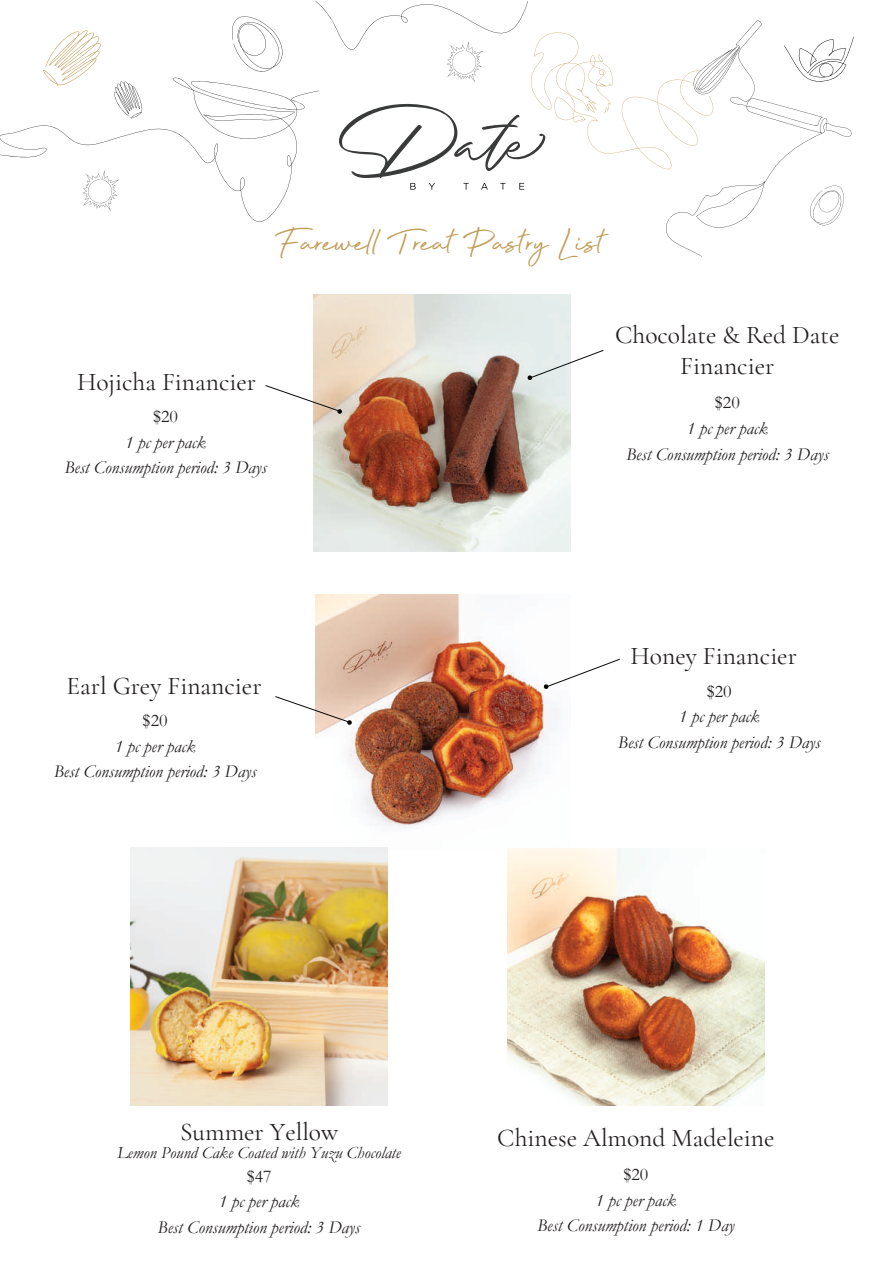
<style>
.page{position:relative;width:893px;height:1263px;background:#fff}
.page>*{position:absolute;margin:0;border:0;box-sizing:border-box;transform-origin:0 0}
.t1{font:41.55px "Beyond Infinity";color:#c29c57}
.t2{font:25.5px/30.6px "Cormorant Garamond";color:#231f20;text-align:center}
.t3{font:italic 18px/25.5px "Garamond";color:#231f20;text-align:center}
.t4{font:18px "Garamond";color:#231f20}
.t5{font:italic 16.95px "Garamond";color:#231f20}
</style>
<div class="page">
<svg style="left:0;top:77px;width:315px;height:145px"></svg>
<svg style="left:43px;top:30px;width:58px;height:56px"></svg>
<svg style="left:114px;top:81px;width:28px;height:37px"></svg>
<svg style="left:232px;top:16px;width:51px;height:56px"></svg>
<svg style="left:315px;top:1px;width:539px;height:256px"></svg>
<svg style="left:83px;top:170px;width:36px;height:41px"></svg>
<img style="left:314px;top:294px;width:257px;height:258px">
<svg style="left:265px;top:385px;width:77px;height:29px"></svg>
<svg style="left:527px;top:350px;width:77px;height:30px"></svg>
<img style="left:316px;top:595px;width:243px;height:253px">
<svg style="left:275px;top:696px;width:77px;height:29px"></svg>
<svg style="left:543px;top:659px;width:77px;height:30px"></svg>
<img style="left:507px;top:848px;width:257px;height:257px">
<img style="left:131px;top:848px;width:257px;height:257px">
<h1 class="t1" style="left:280px;top:221px;width:326px">Farewell Treat Pastry List</h1>
<h2 class="t2" style="left:77px;top:366px;width:181px">Hojicha Financier</h2>
<p class="t4" style="left:153px;top:404px;width:26px">$20</p>
<p class="t3" style="left:64px;top:429px;width:204px">1 pc per pack<br>Best Consumption period: 3 Days</p>
<h2 class="t2" style="left:67px;top:670px;width:197px">Earl Grey Financier</h2>
<p class="t4" style="left:143px;top:708px;width:26px">$20</p>
<p class="t3" style="left:54px;top:733px;width:204px">1 pc per pack<br>Best Consumption period: 3 Days</p>
<h2 class="t2" style="left:615px;top:320px;width:226px">Chocolate &amp; Red Date<br>Financier</h2>
<p class="t4" style="left:715px;top:391px;width:26px">$20</p>
<p class="t3" style="left:626px;top:415px;width:204px">1 pc per pack<br>Best Consumption period: 3 Days</p>
<h2 class="t2" style="left:631px;top:641px;width:168px">Honey Financier</h2>
<p class="t4" style="left:707px;top:679px;width:26px">$20</p>
<p class="t3" style="left:618px;top:703px;width:204px">1 pc per pack<br>Best Consumption period: 3 Days</p>
<h2 class="t2" style="left:180px;top:1116px;width:160px">Summer Yellow</h2>
<p class="t4" style="left:247px;top:1164px;width:26px">$47</p>
<p class="t3" style="left:158px;top:1188px;width:204px">1 pc per pack<br>Best Consumption period: 3 Days</p>
<p class="t5" style="left:117px;top:1141px;width:285px">Lemon Pound Cake Coated with Yuzu Chocolate</p>
<h2 class="t2" style="left:497px;top:1122px;width:279px">Chinese Almond Madeleine</h2>
<p class="t4" style="left:623px;top:1162px;width:26px">$20</p>
<p class="t3" style="left:537px;top:1187px;width:199px">1 pc per pack<br>Best Consumption period: 1 Day</p>
</div>
